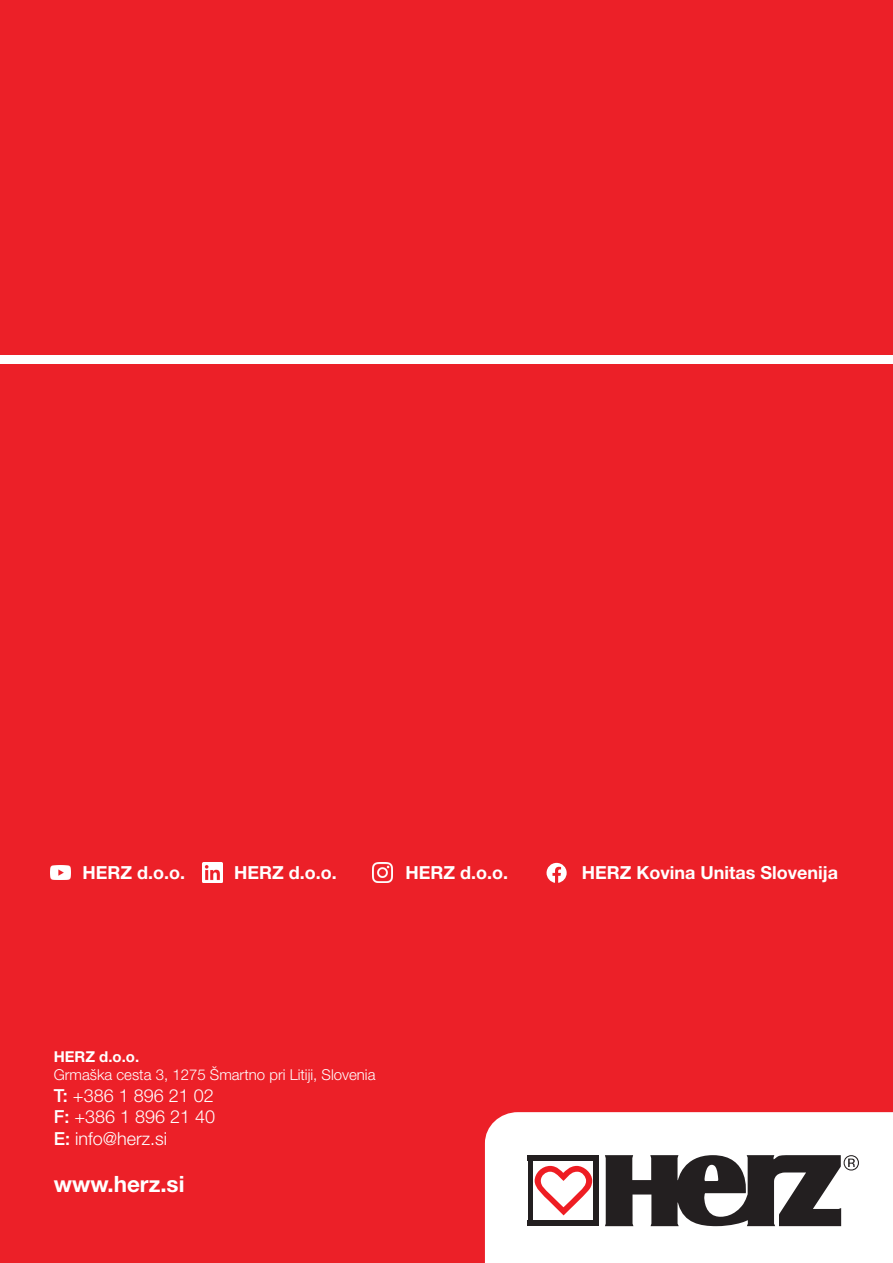
<style>
.page{position:relative;width:893px;height:1263px;background:#ec2028}
.page>*{position:absolute;margin:0;border:0;box-sizing:border-box;transform-origin:0 0}
.t1{font:700 22.5px "Helvetica Neue LT Std";color:#fff}
.t2{font:700 18px "Helvetica Neue LT Std";color:#fff}
.t3{font:300 18px "Helvetica Neue LT Std";color:#fff}
.t4{font:300 15px "Helvetica Neue LT Std";color:#fff}
.t5{font:700 15px "Helvetica Neue LT Std";color:#fff}
.s1{font-weight:500}
</style>
<div class="page">
<img style="left:50px;top:865px;width:20px;height:15px">
<div style="left:485px;top:1112px;width:408px;height:151px;background:#fff"></div>
<div style="left:528px;top:1157px;width:6px;height:66px;background:#231f20"></div>
<svg style="left:605px;top:1155px;width:254px;height:71px"></svg>
<div style="left:534px;top:1161px;width:59px;height:59px;background:#fff"></div>
<svg style="left:535px;top:1166px;width:57px;height:49px"></svg>
<div style="left:593px;top:1159px;width:6px;height:65px;background:#231f20"></div>
<div style="left:528px;top:1155px;width:71px;height:6px;background:#231f20"></div>
<div style="left:528px;top:1220px;width:71px;height:6px;background:#231f20"></div>
<div style="left:0;top:355px;width:893px;height:9px;background:#fff"></div>
<img style="left:373px;top:863px;width:20px;height:19px">
<img style="left:546px;top:863px;width:21px;height:20px">
<img style="left:203px;top:862px;width:20px;height:20px">
<p class="t2" style="left:83px;top:862px;width:104px">HERZ d.o.o.</p>
<p class="t2" style="left:234px;top:862px;width:104px">HERZ d.o.o.</p>
<p class="t2" style="left:405px;top:862px;width:104px">HERZ d.o.o.</p>
<p class="t2" style="left:582px;top:862px;width:258px">HERZ Kovina Unitas Slovenija</p>
<p class="t5" style="left:54px;top:1047px;width:87px">HERZ d.o.o.</p>
<p class="t4" style="left:54px;top:1065px;width:323px">Grmaška cesta 3, 1275 Šmartno pri Litiji, Slovenia</p>
<p class="t3" style="left:54px;top:1084px;width:162px"><span class="s1">T:</span> +386 1 896 21 02</p>
<p class="t3" style="left:54px;top:1106px;width:163px"><span class="s1">F:</span> +386 1 896 21 40</p>
<p class="t3" style="left:54px;top:1127px;width:115px"><span class="s1">E:</span> info@herz.si</p>
<p class="t1" style="left:54px;top:1170px;width:132px">www.herz.si</p>
</div>
